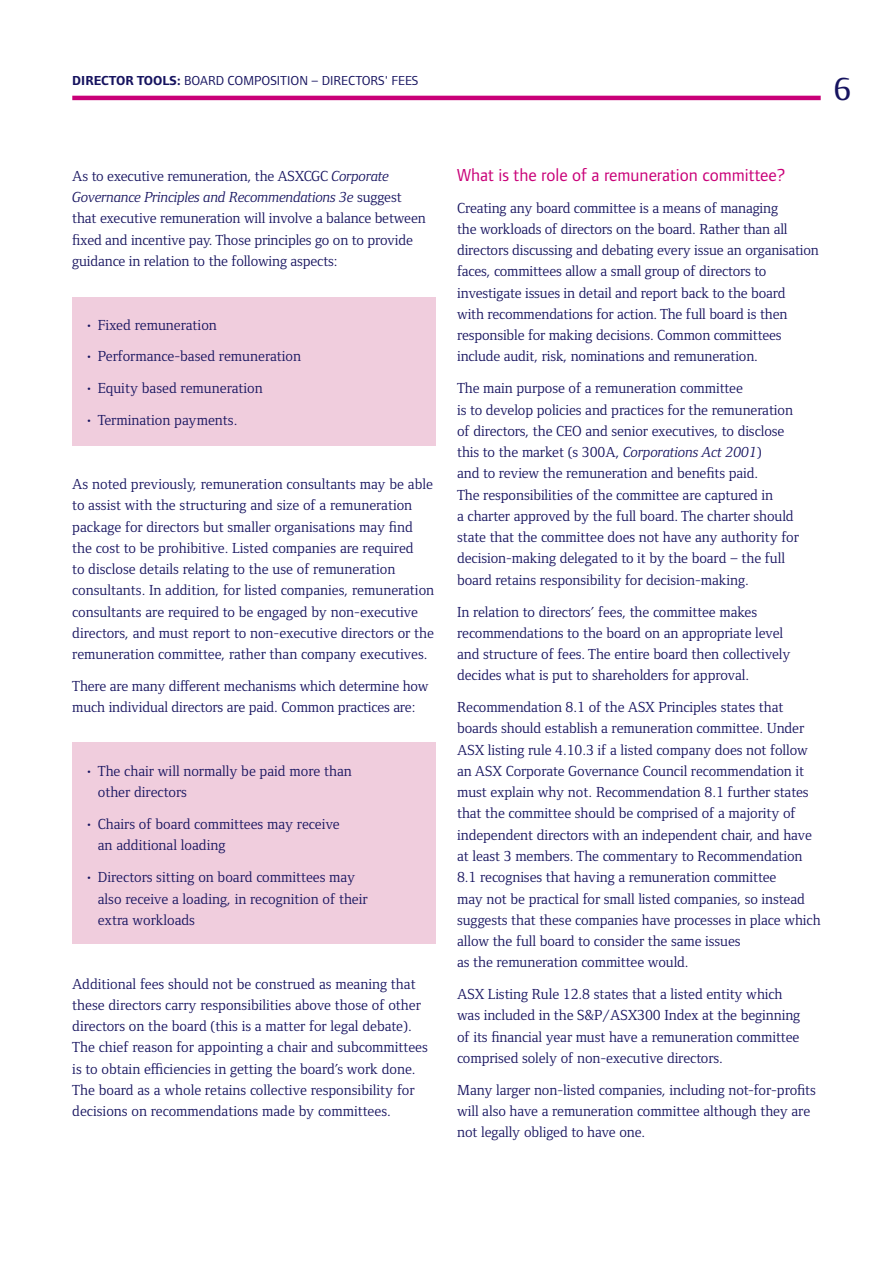
<style>
.page{position:relative;width:893px;height:1263px;background:#fff}
.page>*{position:absolute;margin:0;border:0;box-sizing:border-box;transform-origin:0 0}
.t1{font:500 33px "Foundry Form Serif";color:#16135f}
.t2{font:18px "Foundry Form Sans";color:#c90078}
.t3{font:15px/21.3px "Foundry Form Serif";letter-spacing:-.005em;color:#16135f}
.t4{font:13.5px "Foundry Form Sans";color:#16135f}
.s1{font-weight:700}
.s2{font-style:italic}
</style>
<div class="page">
<hr style="left:72px;top:96px;width:749px;height:4px;background:#c90078">
<div style="left:72px;top:297px;width:364px;height:148px;background:#f0cddd"></div>
<div style="left:72px;top:742px;width:364px;height:202px;background:#f0cddd"></div>
<p class="t4" style="left:72px;top:73px;width:348px"><span class="s1">DIRECTOR TOOLS:</span> BOARD COMPOSITION – DIRECTORS' FEES</p>
<h1 class="t1" style="left:833px;top:71px;width:19px">6</h1>
<p class="t3" style="left:72px;top:165px;width:355px">As to executive remuneration, the ASXCGC <span class="s2">Corporate Governance Principles and Recommendations 3e</span> suggest that executive remuneration will involve a balance between fixed and incentive pay. Those principles go on to provide guidance in relation to the following aspects:</p>
<p class="t3" style="left:85px;top:314px;width:133px">• Fixed remuneration</p>
<p class="t3" style="left:85px;top:346px;width:218px">• Performance-based remuneration</p>
<p class="t3" style="left:85px;top:378px;width:179px">• Equity based remuneration</p>
<p class="t3" style="left:85px;top:410px;width:154px">• Termination payments.</p>
<p class="t3" style="left:72px;top:473px;width:363px">As noted previously, remuneration consultants may be able to assist with the structuring and size of a remuneration package for directors but smaller organisations may find the cost to be prohibitive. Listed companies are required<br>to disclose details relating to the use of remuneration consultants. In addition, for listed companies, remuneration consultants are required to be engaged by non-executive directors, and must report to non-executive directors or the remuneration committee, rather than company executives.</p>
<p class="t3" style="left:72px;top:675px;width:358px">There are many different mechanisms which determine how much individual directors are paid. Common practices are:</p>
<p class="t3" style="left:98px;top:760px;width:256px;text-indent:-13px">• The chair will normally be paid more than other directors</p>
<p class="t3" style="left:98px;top:814px;width:243px;text-indent:-13px">• Chairs of board committees may receive an additional loading</p>
<p class="t3" style="left:98px;top:867px;width:271px;text-indent:-13px">• Directors sitting on board committees may also receive a loading, in recognition of their extra workloads</p>
<p class="t3" style="left:72px;top:973px;width:357px">Additional fees should not be construed as meaning that these directors carry responsibilities above those of other directors on the board (this is a matter for legal debate).<br>The chief reason for appointing a chair and subcommittees is to obtain efficiencies in getting the board’s work done.<br>The board as a whole retains collective responsibility for decisions on recommendations made by committees.</p>
<p class="t2" style="left:457px;top:164px;width:330px">What is the role of a remuneration committee?</p>
<p class="t3" style="left:457px;top:197px;width:363px">Creating any board committee is a means of managing<br>the workloads of directors on the board. Rather than all directors discussing and debating every issue an organisation faces, committees allow a small group of directors to investigate issues in detail and report back to the board<br>with recommendations for action. The full board is then responsible for making decisions. Common committees include audit, risk, nominations and remuneration.</p>
<p class="t3" style="left:457px;top:378px;width:343px">The main purpose of a remuneration committee<br>is to develop policies and practices for the remuneration of directors, the CEO and senior executives, to disclose this to the market (s 300A, <span class="s2">Corporations Act 2001</span>)<br>and to review the remuneration and benefits paid.<br>The responsibilities of the committee are captured in<br>a charter approved by the full board. The charter should state that the committee does not have any authority for decision-making delegated to it by the board – the full board retains responsibility for decision-making.</p>
<p class="t3" style="left:457px;top:601px;width:335px">In relation to directors’ fees, the committee makes recommendations to the board on an appropriate level and structure of fees. The entire board then collectively decides what is put to shareholders for approval.</p>
<p class="t3" style="left:457px;top:696px;width:365px">Recommendation 8.1 of the ASX Principles states that boards should establish a remuneration committee. Under ASX listing rule 4.10.3 if a listed company does not follow an ASX Corporate Governance Council recommendation it must explain why not. Recommendation 8.1 further states that the committee should be comprised of a majority of independent directors with an independent chair, and have at least 3 members. The commentary to Recommendation 8.1 recognises that having a remuneration committee<br>may not be practical for small listed companies, so instead suggests that these companies have processes in place which allow the full board to consider the same issues<br>as the remuneration committee would.</p>
<p class="t3" style="left:457px;top:983px;width:345px">ASX Listing Rule 12.8 states that a listed entity which was included in the S&amp;P/ASX300 Index at the beginning of its financial year must have a remuneration committee comprised solely of non-executive directors.</p>
<p class="t3" style="left:457px;top:1079px;width:360px">Many larger non-listed companies, including not-for-profits will also have a remuneration committee although they are not legally obliged to have one.</p>
</div>
